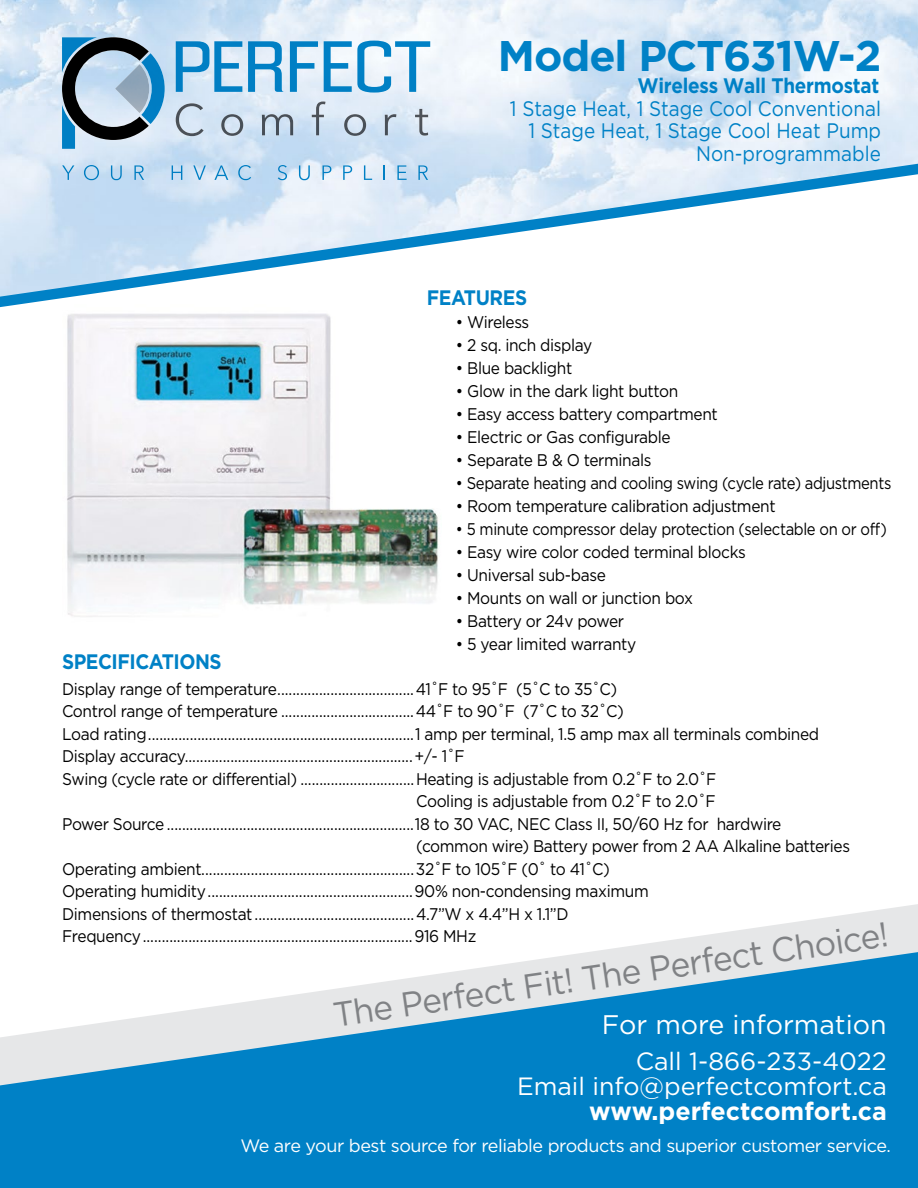
<style>
.page{position:relative;width:918px;height:1188px;background:#fff}
.page>*{position:absolute;margin:0;border:0;box-sizing:border-box;transform-origin:0 0}
.t1{font:700 42.9px "Gotham";letter-spacing:-.025em;color:#0081c6}
.t2{font:34.5px "Gotham";color:#808285}
.t3{font:26.85px "Gotham";color:#fff}
.t4{font:25.05px/25px "Gotham";color:#fff;text-align:right}
.t5{font:700 25.05px "Gotham";color:#fff}
.t6{font:21px/22.5px "Gotham";color:#0081c6;text-align:right;scale:.9 1}
.t7{font:700 21px "Gotham";letter-spacing:-.025em;color:#0081c6;scale:.9 1}
.t8{font:18px "Gotham";letter-spacing:-.025em;color:#fff}
.t9{font:16.8px "Gotham";letter-spacing:-.025em;color:#000;scale:.92 1}
.t10{font:16.8px "Gotham";letter-spacing:-.025em;color:#000;scale:.88 1}
</style>
<div class="page">
<img style="left:0;top:0;width:918px;height:164px">
<img style="left:67px;top:313px;width:372px;height:304px">
<svg style="left:591px;top:904px;width:327px;height:48px"></svg>
<svg style="left:0;top:952px;width:918px;height:236px;background:#47a2d3"></svg>
<svg style="left:0;top:164px;width:918px;height:143px"></svg>
<img style="left:62px;top:165px;width:12px;height:15px">
<img style="left:84px;top:165px;width:15px;height:15px">
<img style="left:111px;top:165px;width:11px;height:15px">
<img style="left:134px;top:165px;width:10px;height:15px">
<img style="left:172px;top:165px;width:10px;height:15px">
<img style="left:193px;top:165px;width:13px;height:15px">
<img style="left:214px;top:165px;width:14px;height:15px">
<img style="left:238px;top:165px;width:13px;height:15px">
<img style="left:278px;top:165px;width:9px;height:15px">
<img style="left:299px;top:165px;width:11px;height:15px">
<img style="left:322px;top:165px;width:9px;height:15px">
<img style="left:343px;top:165px;width:9px;height:15px">
<img style="left:364px;top:165px;width:8px;height:15px">
<svg style="left:383px;top:165px;width:2px;height:15px"></svg>
<img style="left:397px;top:165px;width:10px;height:15px">
<img style="left:418px;top:165px;width:10px;height:15px">
<img style="left:176px;top:103px;width:28px;height:33px">
<img style="left:221px;top:114px;width:22px;height:22px">
<img style="left:262px;top:114px;width:31px;height:21px">
<img style="left:312px;top:101px;width:14px;height:34px">
<img style="left:344px;top:114px;width:22px;height:22px">
<img style="left:385px;top:114px;width:11px;height:21px">
<img style="left:415px;top:109px;width:13px;height:27px">
<img style="left:176px;top:41px;width:34px;height:51px">
<img style="left:214px;top:41px;width:28px;height:51px">
<img style="left:248px;top:41px;width:37px;height:51px">
<img style="left:290px;top:41px;width:28px;height:51px">
<img style="left:324px;top:41px;width:28px;height:51px">
<img style="left:357px;top:41px;width:34px;height:52px">
<img style="left:395px;top:41px;width:35px;height:51px">
<img style="left:62px;top:140px;width:13px;height:9px">
<img style="left:149px;top:53px;width:16px;height:71px">
<img style="left:62px;top:37px;width:87px;height:103px">
<p class="t7" style="left:62px;top:649px;width:179px">SPECIFICATIONS</p>
<h1 class="t1" style="left:498px;top:31px;width:385px">Model PCT631W-2</h1>
<p class="t7" style="left:638px;top:74px;width:270px">Wireless Wall Thermostat</p>
<p class="t6" style="left:510px;top:97px;width:414px">1 Stage Heat, 1 Stage Cool Conventional<br>1 Stage Heat, 1 Stage Cool Heat Pump<br>Non-programmable</p>
<p class="t7" style="left:427px;top:286px;width:113px">FEATURES</p>
<p class="t9" style="left:456px;top:313px;width:81px">• Wireless</p>
<p class="t9" style="left:456px;top:336px;width:150px">• 2 sq. inch display</p>
<p class="t9" style="left:456px;top:359px;width:128px">• Blue backlight</p>
<p class="t9" style="left:456px;top:382px;width:243px">• Glow in the dark light button</p>
<p class="t9" style="left:456px;top:405px;width:286px">• Easy access battery compartment</p>
<p class="t9" style="left:456px;top:428px;width:235px">• Electric or Gas configurable</p>
<p class="t9" style="left:456px;top:451px;width:214px">• Separate B &amp; O terminals</p>
<p class="t10" style="left:456px;top:474px;width:496px">• Separate heating and cooling swing (cycle rate) adjustments</p>
<p class="t9" style="left:456px;top:497px;width:349px">• Room temperature calibration adjustment</p>
<p class="t10" style="left:456px;top:520px;width:491px">• 5 minute compressor delay protection (selectable on or off)</p>
<p class="t9" style="left:456px;top:543px;width:317px">• Easy wire color coded terminal blocks</p>
<p class="t9" style="left:456px;top:566px;width:165px">• Universal sub-base</p>
<p class="t9" style="left:456px;top:589px;width:259px">• Mounts on wall or junction box</p>
<p class="t9" style="left:456px;top:612px;width:184px">• Battery or 24v power</p>
<p class="t9" style="left:456px;top:635px;width:198px">• 5 year limited warranty</p>
<p class="t9" style="left:62px;top:679px;width:605px">Display range of temperature....................................41˚F to 95˚F (5˚C to 35˚C)</p>
<p class="t9" style="left:62px;top:702px;width:612px">Control range of temperature ...................................44˚F to 90˚F (7˚C to 32˚C)</p>
<p class="t9" style="left:62px;top:724px;width:825px">Load rating......................................................................1 amp per terminal, 1.5 amp max all terminals combined</p>
<p class="t9" style="left:62px;top:747px;width:439px">Display accuracy............................................................+/- 1˚F</p>
<p class="t9" style="left:62px;top:769px;width:713px">Swing (cycle rate or differential) ..............................Heating is adjustable from 0.2˚F to 2.0˚F</p>
<p class="t9" style="left:416px;top:792px;width:327px">Cooling is adjustable from 0.2˚F to 2.0˚F</p>
<p class="t9" style="left:62px;top:814px;width:783px">Power Source .................................................................18 to 30 VAC, NEC Class II, 50/60 Hz for hardwire</p>
<p class="t9" style="left:416px;top:837px;width:473px">(common wire) Battery power from 2 AA Alkaline batteries</p>
<p class="t9" style="left:62px;top:859px;width:597px">Operating ambient........................................................32˚F to 105˚F (0˚ to 41˚C)</p>
<p class="t9" style="left:62px;top:882px;width:639px">Operating humidity......................................................90% non-condensing maximum</p>
<p class="t9" style="left:62px;top:904px;width:552px">Dimensions of thermostat ..........................................4.7”W x 4.4”H x 1.1”D</p>
<p class="t9" style="left:62px;top:927px;width:452px">Frequency.......................................................................916 MHz</p>
<h2 class="t2" style="left:331px;top:994px;width:562px;rotate:-8deg">The Perfect Fit! The Perfect Choice!</h2>
<h3 class="t3" style="left:602px;top:1009px;width:286px">For more information</h3>
<h3 class="t4" style="left:517px;top:1049px;width:371px">Call 1-866-233-4022<br>Email info@perfectcomfort.ca</h3>
<h3 class="t5" style="left:589px;top:1097px;width:299px">www.perfectcomfort.ca</h3>
<p class="t8" style="left:240px;top:1135px;width:652px">We are your best source for reliable products and superior customer service.</p>
</div>
